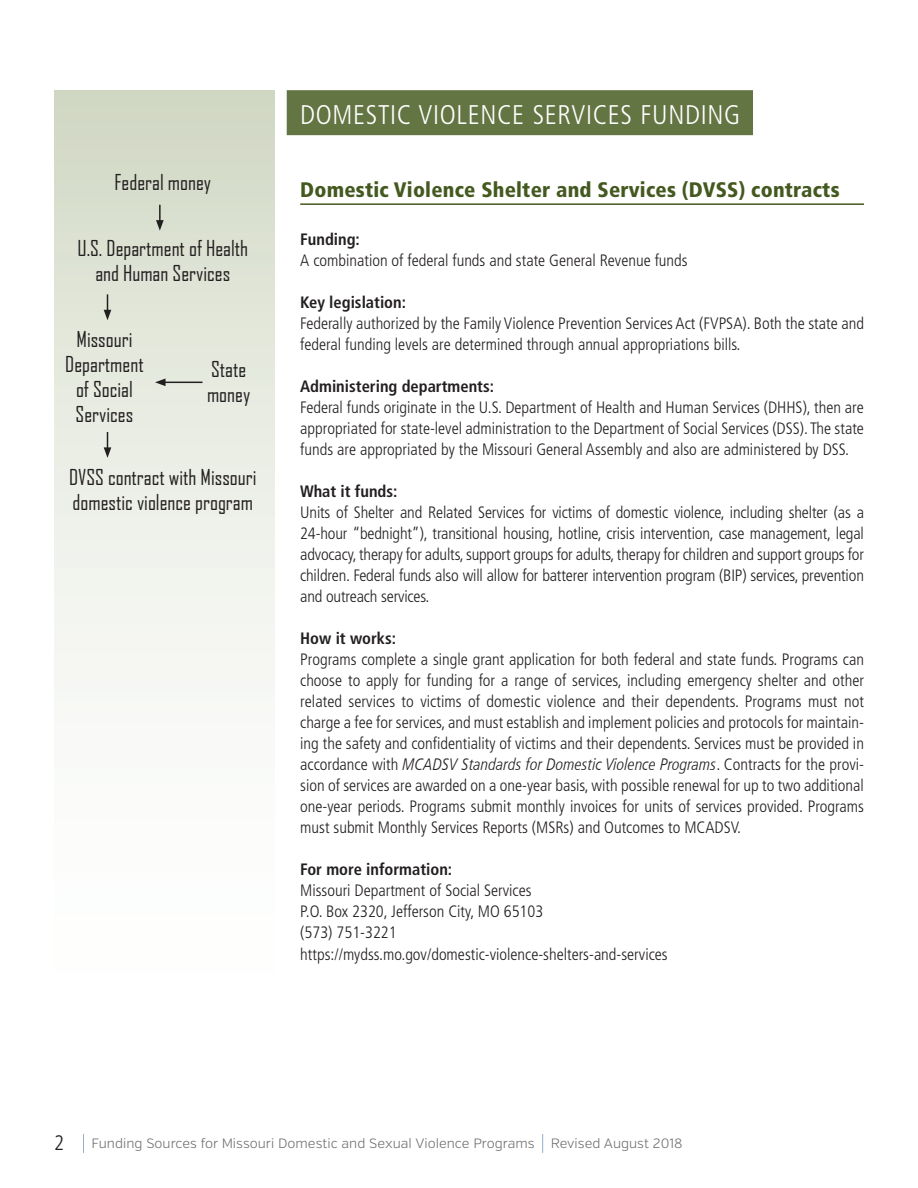
<style>
.page{position:relative;width:918px;height:1188px;background:#fff}
.page>*{position:absolute;margin:0;border:0;box-sizing:border-box;transform-origin:0 0}
.t1{font:300 condensed 27px "Frutiger LT Std";letter-spacing:.025em;color:#fff}
.t2{font:21px/25.2px "Agency FB";color:#231f20;text-align:center}
.t3{font:900 condensed 21px "Frutiger LT Std";letter-spacing:.01em;color:#44591f}
.t4{font:300 condensed 21px "Frutiger LT Std";color:#231f20}
.t5{font:300 condensed 16.5px/21px "Frutiger LT Std";color:#231f20;text-align:justify}
.t6{font:700 condensed 16.5px "Frutiger LT Std";color:#231f20}
.t7{font:italic 300 condensed 16.5px "Frutiger LT Com";color:#231f20}
.t8{font:300 13.5px "Verb";color:#6c6d70}
.s1{font-family:"Frutiger LT Std";font-style:normal}
</style>
<div class="page">
<svg style="left:83px;top:1134px;width:1px;height:19px"></svg>
<svg style="left:542px;top:1134px;width:1px;height:19px"></svg>
<div style="left:54px;top:91px;width:220px;height:1004px;background:linear-gradient(to bottom,#d6ddcb,#fff)"></div>
<div style="left:287px;top:90px;width:466px;height:45px;background:#637542"></div>
<hr style="left:300px;top:203px;width:564px;height:2px;background:#44591f">
<svg style="left:156px;top:205px;width:8px;height:26px"></svg>
<svg style="left:104px;top:294px;width:7px;height:26px"></svg>
<svg style="left:104px;top:432px;width:7px;height:26px"></svg>
<hr style="left:163px;top:382px;width:39px;height:1px;background:#231f20">
<svg style="left:155px;top:378px;width:11px;height:8px"></svg>
<p class="t2" style="left:114px;top:169px;width:98px">Federal money</p>
<p class="t2" style="left:77px;top:235px;width:172px">U.S. Department of Health and Human Services</p>
<p class="t2" style="left:65px;top:326px;width:80px">Missouri<br>Department of Social<br>Services</p>
<p class="t2" style="left:207px;top:356px;width:45px;text-align:left">State money</p>
<p class="t2" style="left:69px;top:464px;width:189px;text-align:left">DVSS contract with Missouri domestic violence program</p>
<h1 class="t1" style="left:300px;top:99px;width:441px">DOMESTIC VIOLENCE SERVICES FUNDING</h1>
<p class="t3" style="left:300px;top:177px;width:541px">Domestic Violence Shelter and Services (DVSS) contracts</p>
<p class="t6" style="left:300px;top:230px;width:61px">Funding:</p>
<p class="t5" style="left:300px;top:250px;width:389px">A combination of federal funds and state General Revenue funds</p>
<p class="t6" style="left:300px;top:293px;width:107px">Key legislation:</p>
<p class="t5" style="left:300px;top:313px;width:565px">Federally authorized by the Family Violence Prevention Services Act (FVPSA). Both the state and federal funding levels are determined through annual appropriations bills.</p>
<p class="t6" style="left:300px;top:377px;width:195px">Administering departments:</p>
<p class="t5" style="left:300px;top:397px;width:565px">Federal funds originate in the U.S. Department of Health and Human Services (DHHS), then are appropriated for state-level administration to the Department of Social Services (DSS). The state funds are appropriated by the Missouri General Assembly and also are administered by DSS.</p>
<p class="t6" style="left:300px;top:482px;width:99px">What it funds:</p>
<p class="t5" style="left:300px;top:502px;width:565px">Units of Shelter and Related Services for victims of domestic violence, including shelter (as a 24-hour “bednight”), transitional housing, hotline, crisis intervention, case management, legal advocacy, therapy for adults, support groups for adults, therapy for children and support groups for children. Federal funds also will allow for batterer intervention program (BIP) services, prevention and outreach services.</p>
<p class="t6" style="left:300px;top:629px;width:97px">How it works:</p>
<p class="t5" style="left:300px;top:649px;width:565px">Programs complete a single grant application for both federal and state funds. Programs can choose to apply for funding for a range of services, including emergency shelter and other related services to victims of domestic violence and their dependents. Programs must not charge a fee for services, and must establish and implement policies and protocols for maintain&shy;ing the safety and confidentiality of victims and their dependents. Services must be provided in</p>
<p class="t7" style="left:300px;top:755px;width:565px"><span class="s1">accordance with</span> MCADSV Standards for Domestic Violence Programs<span class="s1">. Contracts for the provi-</span></p>
<p class="t5" style="left:300px;top:776px;width:565px">sion of services are awarded on a one-year basis, with possible renewal for up to two additional one-year periods. Programs submit monthly invoices for units of services provided. Programs must submit Monthly Services Reports (MSRs) and Outcomes to MCADSV.</p>
<p class="t6" style="left:300px;top:860px;width:153px">For more information:</p>
<p class="t5" style="left:300px;top:881px;width:369px;text-align:left">Missouri Department of Social Services<br>P.O. Box 2320, Jefferson City, MO 65103<br>(573) 751-3221 https://mydss.mo.gov/domestic-violence-shelters-and-services</p>
<p class="t4" style="left:54px;top:1131px;width:12px">2</p>
<p class="t8" style="left:92px;top:1136px;width:593px">Funding Sources for Missouri Domestic and Sexual Violence Programs Revised August 2018</p>
</div>
